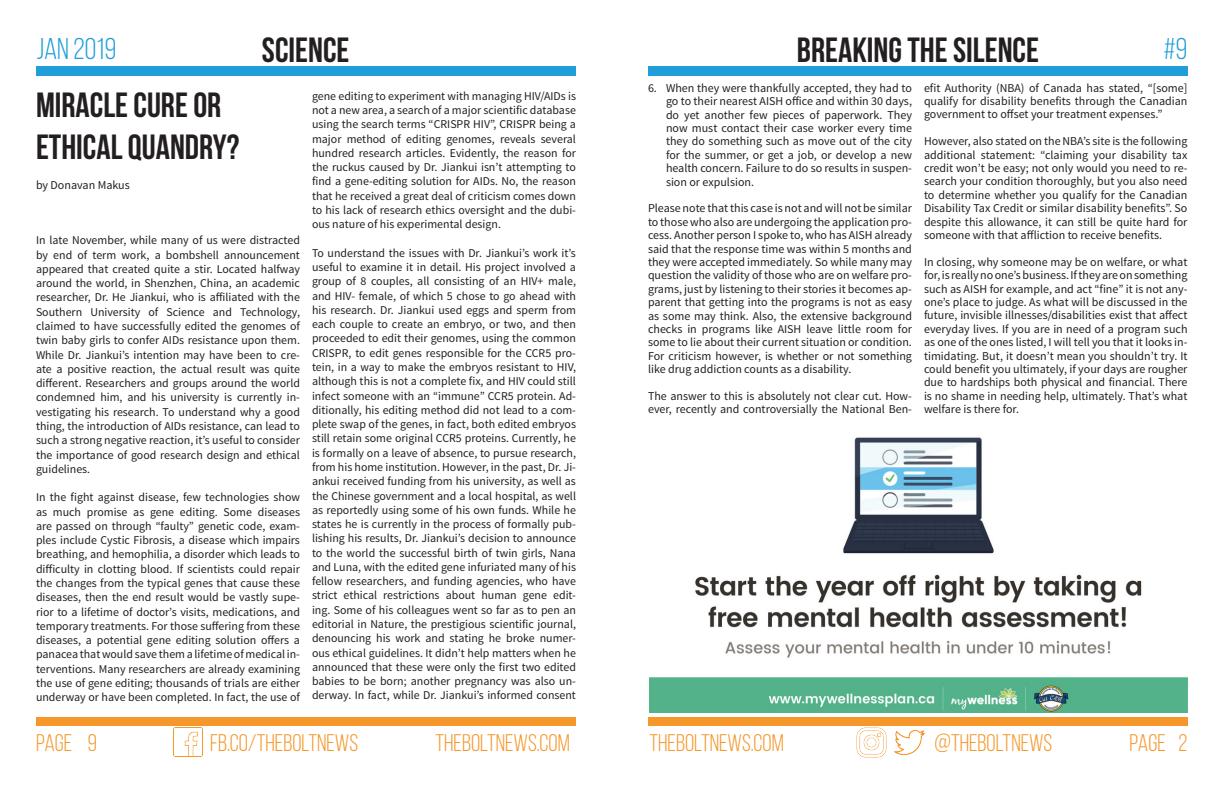
<style>
.page{position:relative;width:1224px;height:792px;background:#fff}
.page>*{position:absolute;margin:0;border:0;box-sizing:border-box;transform-origin:0 0}
.t1{font:700 35px "Bebas Neue";color:#231f20}
.t2{font:30px "Bebas Neue";color:#209ed9}
.t3{font:24px "Bebas Neue";color:#f5972a}
.t4{font:12px/13.4px "Source Sans Pro";color:#231f20;text-align:justify}
.t5{font:11.9px/14.3px "Source Sans Pro";color:#231f20;text-align:justify}
</style>
<div class="page">
<div style="left:648px;top:66px;width:540px;height:10px;background:#209ed9"></div>
<div style="left:648px;top:717px;width:540px;height:9px;background:#f5972a"></div>
<div style="left:36px;top:66px;width:540px;height:10px;background:#209ed9"></div>
<div style="left:36px;top:717px;width:540px;height:9px;background:#f5972a"></div>
<img style="left:857px;top:728px;width:29px;height:29px">
<img style="left:895px;top:729px;width:29px;height:26px">
<img style="left:173px;top:727px;width:30px;height:30px">
<img style="left:650px;top:437px;width:538px;height:276px">
<h2 class="t2" style="left:36px;top:32px;width:81px">JAN 2019</h2>
<h2 class="t2" style="left:1164px;top:32px;width:25px">#9</h2>
<p class="t1" style="left:262px;top:31px;width:89px">SCIENCE</p>
<p class="t1" style="left:797px;top:31px;width:244px">BREAKING THE SILENCE</p>
<p class="t1" style="left:36px;top:86px;width:187px">MIRACLE CURE OR</p>
<p class="t1" style="left:36px;top:128px;width:205px">ETHICAL QUANDRY?</p>
<p class="t4" style="left:36px;top:179px;width:95px">by Donavan Makus</p>
<p class="t5" style="left:36px;top:233px;width:266px">In late November, while many of us were distracted by end of term work, a bombshell announcement appeared that created quite a stir. Located halfway around the world, in Shenzhen, China, an academic researcher, Dr. He Jiankui, who is affiliated with the Southern University of Science and Technology, claimed to have successfully edited the genomes of twin baby girls to confer AIDs resistance upon them.<br>While Dr. Jiankui’s intention may have been to cre&shy;ate a positive reaction, the actual result was quite different. Researchers and groups around the world condemned him, and his university is currently in&shy;vestigating his research. To understand why a good thing, the introduction of AIDs resistance, can lead to such a strong negative reaction, it’s useful to consider the importance of good research design and ethical guidelines.</p>
<p class="t5" style="left:36px;top:490px;width:266px">In the fight against disease, few technologies show as much promise as gene editing. Some diseases are passed on through “faulty” genetic code, exam&shy;ples include Cystic Fibrosis, a disease which impairs breathing, and hemophilia, a disorder which leads to difficulty in clotting blood. If scientists could repair the changes from the typical genes that cause these diseases, then the end result would be vastly supe&shy;rior to a lifetime of doctor’s visits, medications, and temporary treatments. For those suffering from these diseases, a potential gene editing solution offers a panacea that would save them a lifetime of medical in&shy;terventions. Many researchers are already examining the use of gene editing; thousands of trials are either underway or have been completed. In fact, the use of</p>
<p class="t5" style="left:312px;top:89px;width:266px">gene editing to experiment with managing HIV/AIDs is not a new area, a search of a major scientific database using the search terms “CRISPR HIV”, CRISPR being a major method of editing genomes, reveals several hundred research articles. Evidently, the reason for the ruckus caused by Dr. Jiankui isn’t attempting to find a gene-editing solution for AIDs. No, the reason that he received a great deal of criticism comes down to his lack of research ethics oversight and the dubi&shy;ous nature of his experimental design.</p>
<p class="t5" style="left:312px;top:246px;width:266px">To understand the issues with Dr. Jiankui’s work it’s useful to examine it in detail. His project involved a group of 8 couples, all consisting of an HIV+ male, and HIV- female, of which 5 chose to go ahead with his research. Dr. Jiankui used eggs and sperm from each couple to create an embryo, or two, and then proceeded to edit their genomes, using the common CRISPR, to edit genes responsible for the CCR5 pro&shy;tein, in a way to make the embryos resistant to HIV, although this is not a complete fix, and HIV could still infect someone with an “immune” CCR5 protein. Ad&shy;ditionally, his editing method did not lead to a com&shy;plete swap of the genes, in fact, both edited embryos still retain some original CCR5 proteins. Currently, he is formally on a leave of absence, to pursue research, from his home institution. However, in the past, Dr. Ji&shy;ankui received funding from his university, as well as the Chinese government and a local hospital, as well as reportedly using some of his own funds. While he states he is currently in the process of formally pub&shy;lishing his results, Dr. Jiankui’s decision to announce to the world the successful birth of twin girls, Nana and Luna, with the edited gene infuriated many of his fellow researchers, and funding agencies, who have strict ethical restrictions about human gene edit&shy;ing. Some of his colleagues went so far as to pen an editorial in Nature, the prestigious scientific journal, denouncing his work and stating he broke numer&shy;ous ethical guidelines. It didn’t help matters when he announced that these were only the first two edited babies to be born; another pregnancy was also un&shy;derway. In fact, while Dr. Jiankui’s informed consent</p>
<p class="t4" style="left:666px;top:81px;width:248px;text-indent:-18px">6. When they were thankfully accepted, they had to go to their nearest AISH office and within 30 days, do yet another few pieces of paperwork. They now must contact their case worker every time they do something such as move out of the city for the summer, or get a job, or develop a new health concern. Failure to do so results in suspen&shy;sion or expulsion.</p>
<p class="t4" style="left:648px;top:202px;width:266px">Please note that this case is not and will not be similar to those who also are undergoing the application pro&shy;cess. Another person I spoke to, who has AISH already said that the response time was within 5 months and they were accepted immediately. So while many may question the validity of those who are on welfare pro&shy;grams, just by listening to their stories it becomes ap&shy;parent that getting into the programs is not as easy as some may think. Also, the extensive background checks in programs like AISH leave little room for some to lie about their current situation or condition.<br>For criticism however, is whether or not something like drug addiction counts as a disability.</p>
<p class="t4" style="left:648px;top:390px;width:266px">The answer to this is absolutely not clear cut. How&shy;ever, recently and controversially the National Ben-</p>
<p class="t4" style="left:924px;top:81px;width:265px">efit Authority (NBA) of Canada has stated, “[some] qualify for disability benefits through the Canadian government to offset your treatment expenses.”</p>
<p class="t4" style="left:924px;top:135px;width:265px">However, also stated on the NBA’s site is the following additional statement: “claiming your disability tax credit won’t be easy; not only would you need to re&shy;search your condition thoroughly, but you also need to determine whether you qualify for the Canadian Disability Tax Credit or similar disability benefits”. So despite this allowance, it can still be quite hard for someone with that affliction to receive benefits.</p>
<p class="t4" style="left:924px;top:255px;width:265px">In closing, why someone may be on welfare, or what for, is really no one’s business. If they are on something such as AISH for example, and act “fine” it is not any&shy;one’s place to judge. As what will be discussed in the future, invisible illnesses/disabilities exist that affect everyday lives. If you are in need of a program such as one of the ones listed, I will tell you that it looks in&shy;timidating. But, it doesn’t mean you shouldn’t try. It could benefit you ultimately, if your days are rougher due to hardships both physical and financial. There is no shame in needing help, ultimately. That’s what welfare is there for.</p>
<h3 class="t3" style="left:36px;top:730px;width:38px">PAGE</h3>
<h3 class="t3" style="left:210px;top:730px;width:150px">FB.CO/THEBOLTNEWS</h3>
<h3 class="t3" style="left:436px;top:730px;width:136px">THEBOLTNEWS.COM</h3>
<h3 class="t3" style="left:650px;top:730px;width:136px">THEBOLTNEWS.COM</h3>
<h3 class="t3" style="left:934px;top:730px;width:120px">@THEBOLTNEWS</h3>
<p class="t3" style="left:1130px;top:730px;width:59px">PAGE 2</p>
<p class="t3" style="left:88px;top:730px;width:11px">9</p>
</div>
